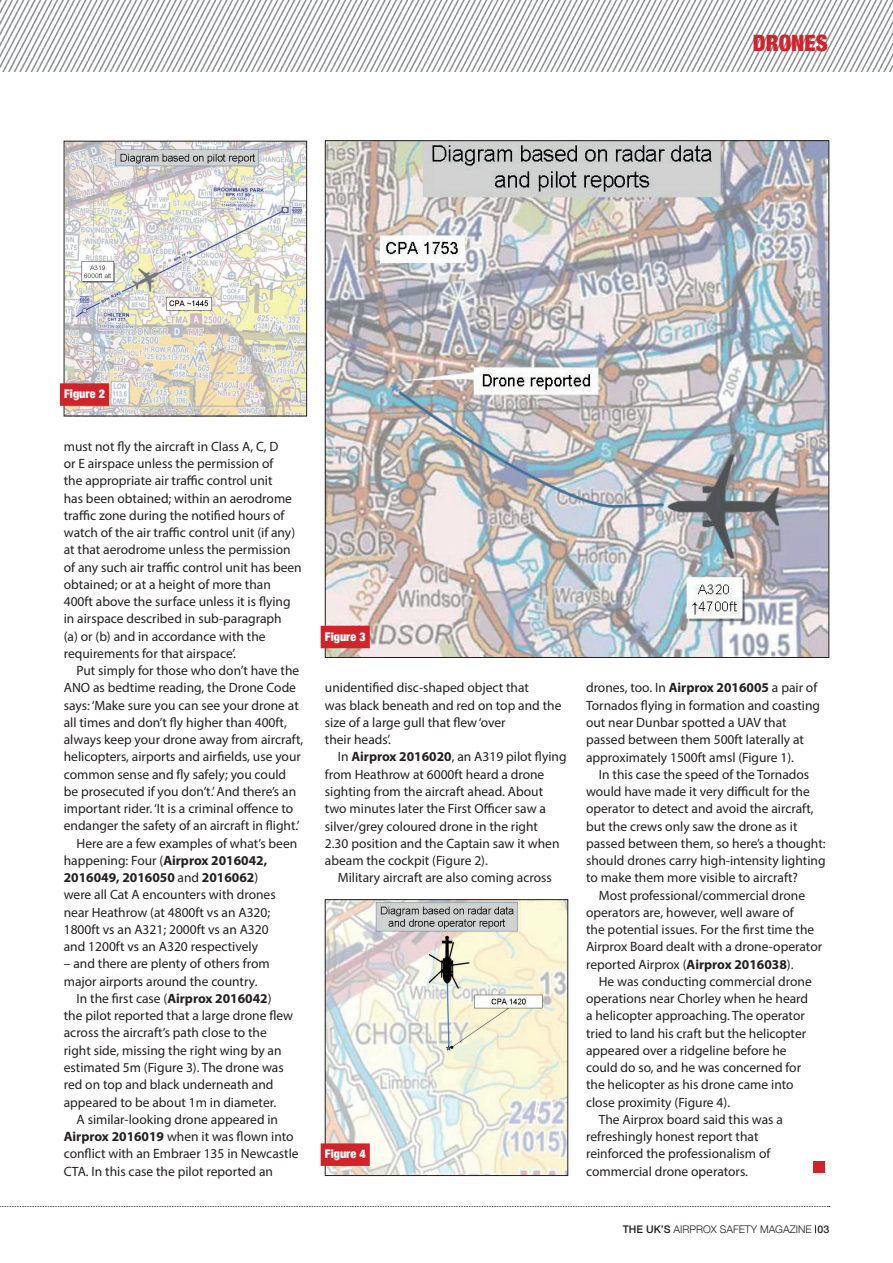
<style>
.page{position:relative;width:893px;height:1263px;background:#fff}
.page>*{position:absolute;margin:0;border:0;box-sizing:border-box;transform-origin:0 0}
.t1{font:900 condensed 22.5px "Helvetica Neue";color:#d1232a}
.t2{font:13.5px/17.2px "Myriad Pro";color:#231f20}
.t3{font:700 13.5px "Myriad Pro";color:#231f20}
.t4{font:900 condensed 12px "Helvetica Neue";color:#fff}
.t5{font:300 10.5px "Helvetica Neue";color:#231f20}
.s1{font-weight:700}
.s2{font-weight:400}
.s3{font-weight:500}
</style>
<div class="page">
<svg style="left:0;top:1206px;width:830px;height:1px"></svg>
<img style="left:0;top:0;width:893px;height:71px">
<div style="left:813px;top:1161px;width:12px;height:11px;background:#d1232a"></div>
<img style="left:66px;top:143px;width:239px;height:271px">
<div style="left:64px;top:141px;width:243px;height:275px;border:1px solid #231f20"></div>
<img style="left:327px;top:901px;width:239px;height:273px">
<div style="left:325px;top:899px;width:243px;height:277px;border:1px solid #231f20"></div>
<img style="left:327px;top:142px;width:500px;height:514px">
<div style="left:60px;top:383px;width:49px;height:23px;background:#d1232a"></div>
<div style="left:321px;top:626px;width:49px;height:22px;background:#d1232a"></div>
<div style="left:321px;top:1143px;width:49px;height:23px;background:#d1232a"></div>
<h1 class="t1" style="left:753px;top:25px;width:76px">DRONES</h1>
<p class="t4" style="left:64px;top:384px;width:42px">Figure 2</p>
<p class="t2" style="left:64px;top:437px;width:239px">must not fly the aircraft in Class A, C, D<br>or E airspace unless the permission of<br>the appropriate air traffic control unit<br>has been obtained; within an aerodrome traffic zone during the notified hours of watch of the air traffic control unit (if any) at that aerodrome unless the permission of any such air traffic control unit has been obtained; or at a height of more than 400ft above the surface unless it is flying in airspace described in sub-paragraph<br>(a) or (b) and in accordance with the requirements for that airspace’.</p>
<p class="t2" style="left:77px;top:662px;width:224px">Put simply for those who don’t have the</p>
<p class="t2" style="left:64px;top:679px;width:234px">ANO as bedtime reading, the Drone Code</p>
<p class="t2" style="left:64px;top:696px;width:237px">says: ‘Make sure you can see your drone at</p>
<p class="t2" style="left:64px;top:713px;width:225px">all times and don’t fly higher than 400ft,</p>
<p class="t2" style="left:64px;top:731px;width:241px">always keep your drone away from aircraft,</p>
<p class="t2" style="left:64px;top:748px;width:239px">helicopters, airports and airfields, use your</p>
<p class="t2" style="left:64px;top:765px;width:224px">common sense and fly safely; you could</p>
<p class="t2" style="left:64px;top:782px;width:234px">be prosecuted if you don’t.’ And there’s an</p>
<p class="t2" style="left:64px;top:800px;width:231px">important rider. ‘It is a criminal offence to</p>
<p class="t2" style="left:64px;top:817px;width:237px">endanger the safety of an aircraft in flight.’</p>
<p class="t2" style="left:77px;top:834px;width:222px">Here are a few examples of what’s been</p>
<p class="t2" style="left:64px;top:851px;width:205px">happening: Four (<span class="s1">Airprox 2016042,</span></p>
<p class="t3" style="left:64px;top:869px;width:196px">2016049, 2016050 <span class="s2">and</span> 2016062<span class="s2">)</span></p>
<p class="t2" style="left:64px;top:886px;width:213px">were all Cat A encounters with drones</p>
<p class="t2" style="left:64px;top:903px;width:208px">near Heathrow (at 4800ft vs an A320;</p>
<p class="t2" style="left:64px;top:920px;width:206px">1800ft vs an A321; 2000ft vs an A320</p>
<p class="t2" style="left:64px;top:938px;width:196px">and 1200ft vs an A320 respectively</p>
<p class="t2" style="left:64px;top:955px;width:207px">– and there are plenty of others from</p>
<p class="t2" style="left:64px;top:972px;width:195px">major airports around the country.</p>
<p class="t2" style="left:77px;top:989px;width:196px">In the first case (<span class="s1">Airprox 2016042</span>)</p>
<p class="t2" style="left:64px;top:1007px;width:231px">the pilot reported that a large drone flew</p>
<p class="t2" style="left:64px;top:1024px;width:205px">across the aircraft’s path close to the</p>
<p class="t2" style="left:64px;top:1041px;width:219px">right side, missing the right wing by an</p>
<p class="t2" style="left:64px;top:1058px;width:221px">estimated 5m (Figure 3). The drone was</p>
<p class="t2" style="left:64px;top:1076px;width:211px">red on top and black underneath and</p>
<p class="t2" style="left:64px;top:1093px;width:214px">appeared to be about 1m in diameter.</p>
<p class="t2" style="left:77px;top:1110px;width:203px">A similar-looking drone appeared in</p>
<p class="t2" style="left:64px;top:1128px;width:231px"><span class="s1">Airprox 2016019</span> when it was flown into</p>
<p class="t2" style="left:64px;top:1145px;width:236px">conflict with an Embraer 135 in Newcastle</p>
<p class="t2" style="left:64px;top:1162px;width:211px">CTA. In this case the pilot reported an</p>
<p class="t4" style="left:325px;top:626px;width:42px">Figure 3</p>
<p class="t2" style="left:325px;top:679px;width:238px">unidentified disc-shaped object that<br>was black beneath and red on top and the size of a large gull that flew ‘over<br>their heads’.</p>
<p class="t2" style="left:325px;top:748px;width:243px;text-indent:13px">In <span class="s1">Airprox 2016020</span>, an A319 pilot flying from Heathrow at 6000ft heard a drone sighting from the aircraft ahead. About two minutes later the First Officer saw a silver/grey coloured drone in the right<br>2.30 position and the Captain saw it when abeam the cockpit (Figure 2).</p>
<p class="t2" style="left:338px;top:869px;width:216px">Military aircraft are also coming across</p>
<p class="t4" style="left:325px;top:1144px;width:42px">Figure 4</p>
<p class="t2" style="left:586px;top:679px;width:235px">drones, too. In <span class="s1">Airprox 2016005</span> a pair of Tornados flying in formation and coasting out near Dunbar spotted a UAV that passed between them 500ft laterally at approximately 1500ft amsl (Figure 1).</p>
<p class="t2" style="left:599px;top:765px;width:212px">In this case the speed of the Tornados</p>
<p class="t2" style="left:586px;top:783px;width:225px">would have made it very difficult for the</p>
<p class="t2" style="left:586px;top:800px;width:229px">operator to detect and avoid the aircraft,</p>
<p class="t2" style="left:586px;top:817px;width:213px">but the crews only saw the drone as it</p>
<p class="t2" style="left:586px;top:834px;width:241px">passed between them, so here’s a thought:</p>
<p class="t2" style="left:586px;top:852px;width:241px">should drones carry high-intensity lighting</p>
<p class="t2" style="left:586px;top:869px;width:214px">to make them more visible to aircraft?</p>
<p class="t2" style="left:599px;top:886px;width:208px">Most professional/commercial drone</p>
<p class="t2" style="left:586px;top:903px;width:209px">operators are, however, well aware of</p>
<p class="t2" style="left:586px;top:921px;width:230px">the potential issues. For the first time the</p>
<p class="t2" style="left:586px;top:938px;width:238px">Airprox Board dealt with a drone-operator</p>
<p class="t2" style="left:586px;top:955px;width:209px">reported Airprox (<span class="s1">Airprox 2016038</span>).</p>
<p class="t2" style="left:599px;top:972px;width:214px">He was conducting commercial drone</p>
<p class="t2" style="left:586px;top:990px;width:224px">operations near Chorley when he heard</p>
<p class="t2" style="left:586px;top:1007px;width:220px">a helicopter approaching. The operator</p>
<p class="t2" style="left:586px;top:1024px;width:222px">tried to land his craft but the helicopter</p>
<p class="t2" style="left:586px;top:1041px;width:202px">appeared over a ridgeline before he</p>
<p class="t2" style="left:586px;top:1059px;width:217px">could do so, and he was concerned for</p>
<p class="t2" style="left:586px;top:1076px;width:209px">the helicopter as his drone came into</p>
<p class="t2" style="left:586px;top:1093px;width:146px">close proximity (Figure 4).</p>
<p class="t2" style="left:599px;top:1110px;width:186px">The Airprox board said this was a</p>
<p class="t2" style="left:586px;top:1128px;width:174px">refreshingly honest report that</p>
<p class="t2" style="left:586px;top:1145px;width:186px">reinforced the professionalism of</p>
<p class="t2" style="left:586px;top:1162px;width:163px">commercial drone operators.</p>
<p class="t5" style="left:623px;top:1220px;width:208px"><span class="s3">THE UK’S</span> AIRPROX SAFETY MAGAZINE <span class="s3">03</span></p>
</div>
